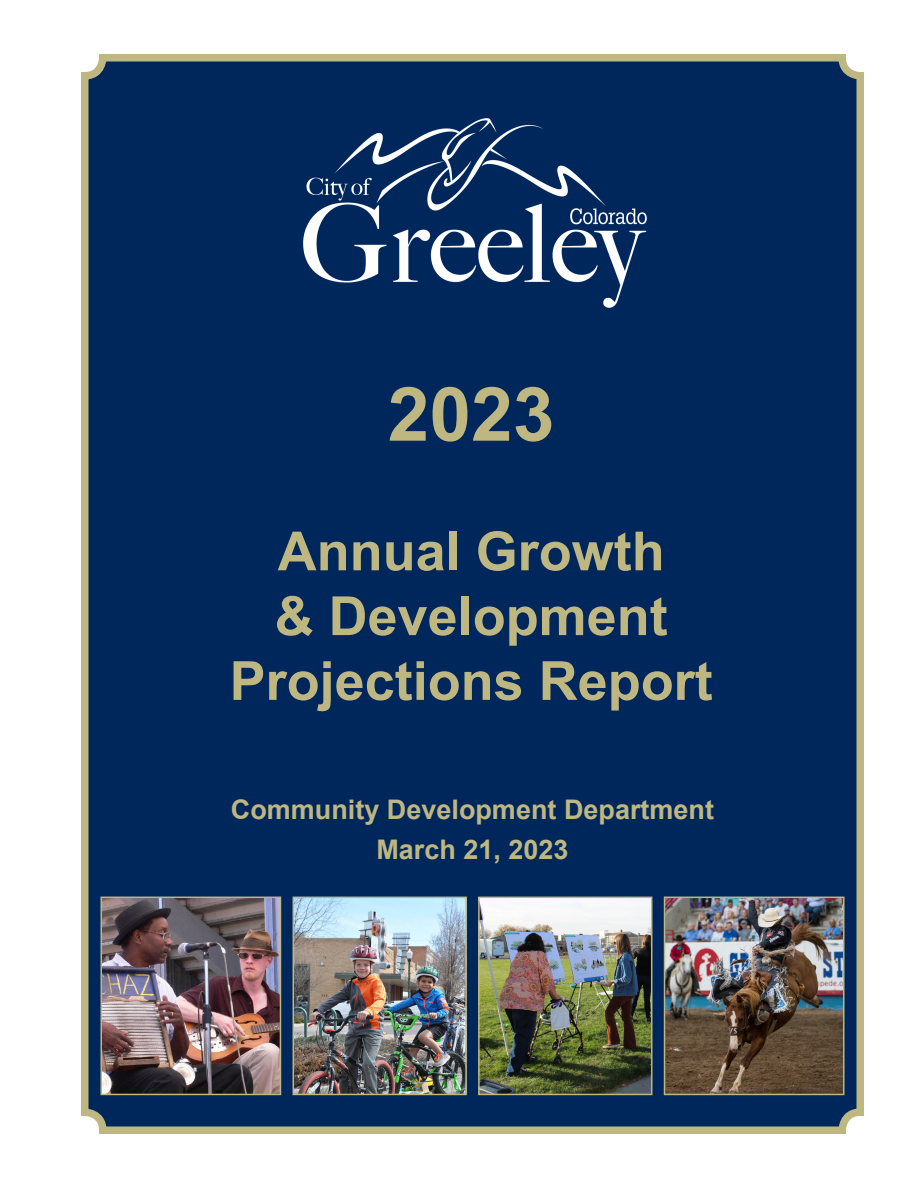
<style>
.page{position:relative;width:918px;height:1188px;background:#fff}
.page>*{position:absolute;margin:0;border:0;box-sizing:border-box;transform-origin:0 0}
.t1{font:700 75px "Arial";color:#bfb782}
.t2{font:700 54px/64.8px "Arial";color:#bfb782;text-align:center}
.t3{font:700 27px "Arial";color:#bfb782}
</style>
<div class="page">
<div style="left:85px;top:58px;width:775px;height:1072px;background:#00275b;border-radius:18px"></div>
<div style="left:81px;top:54px;width:783px;height:1080px;border:8px solid #bfb782;border-radius:18px"></div>
<img style="left:103px;top:900px;width:175px;height:192px">
<div style="left:100px;top:897px;width:181px;height:198px;border:2px solid #bfb782"></div>
<img style="left:296px;top:900px;width:168px;height:192px">
<div style="left:293px;top:897px;width:174px;height:198px;border:2px solid #bfb782"></div>
<img style="left:481px;top:900px;width:168px;height:192px">
<div style="left:478px;top:897px;width:174px;height:198px;border:2px solid #bfb782"></div>
<img style="left:667px;top:900px;width:174px;height:192px">
<div style="left:664px;top:897px;width:180px;height:198px;border:2px solid #bfb782"></div>
<img style="left:304px;top:119px;width:343px;height:189px">
<p class="t1" style="left:388px;top:362px;width:168px">2023</p>
<p class="t2" style="left:230px;top:520px;width:485px">Annual Growth<br>&amp; Development<br>Projections Report</p>
<p class="t3" style="left:231px;top:790px;width:485px">Community Development Department</p>
<p class="t3" style="left:376px;top:831px;width:194px">March 21, 2023</p>
</div>
